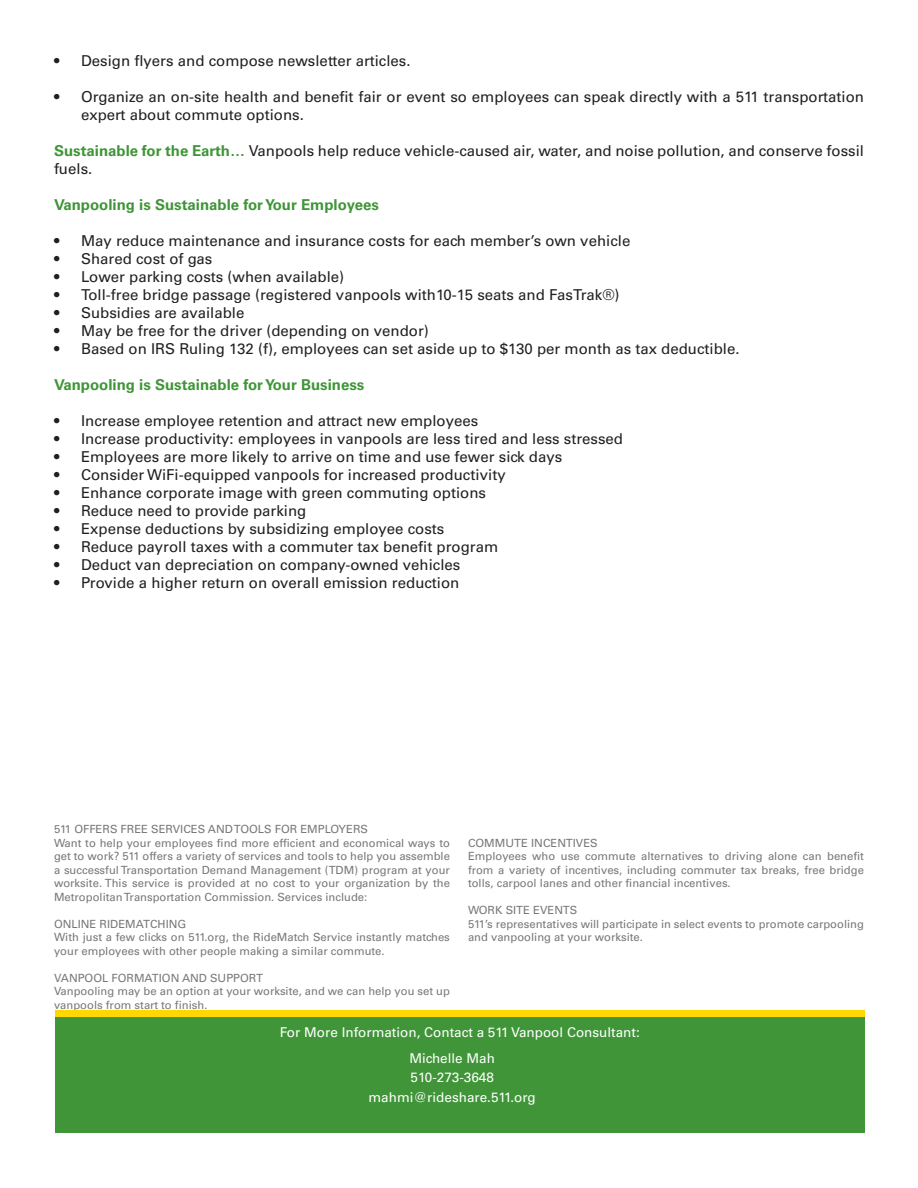
<style>
.page{position:relative;width:918px;height:1188px;background:#fff}
.page>*{position:absolute;margin:0;border:0;box-sizing:border-box;transform-origin:0 0}
.t1{font:15px/18px "Univers LT";color:#231f20}
.t2{font:700 15px "Univers LT";color:#3f9537}
.t3{font:13.5px/25.5px "Univers LT";color:#fff}
.t4{font:11.25px/13.5px "Univers LT";color:#76787b}
.s1{font-weight:700;color:#3f9537}
</style>
<div class="page">
<div style="left:55px;top:1011px;width:810px;height:28px;background:#ffd801"></div>
<div style="left:55px;top:1017px;width:810px;height:116px;background:#3f9537"></div>
<p class="t1" style="left:54px;top:52px;width:358px">• Design flyers and compose newsletter articles.</p>
<p class="t1" style="left:81px;top:88px;width:785px;text-indent:-27px">• Organize an on-site health and benefit fair or event so employees can speak directly with a 511 transportation expert about commute options.</p>
<p class="t1" style="left:54px;top:142px;width:812px"><span class="s1">Sustainable for the Earth…</span> Vanpools help reduce vehicle-caused air, water, and noise pollution, and conserve fossil fuels.</p>
<h5 class="t2" style="left:54px;top:196px;width:326px">Vanpooling is Sustainable for Your Employees</h5>
<p class="t1" style="left:54px;top:232px;width:578px">• May reduce maintenance and insurance costs for each member’s own vehicle</p>
<p class="t1" style="left:54px;top:250px;width:160px">• Shared cost of gas</p>
<p class="t1" style="left:54px;top:268px;width:292px">• Lower parking costs (when available)</p>
<p class="t1" style="left:54px;top:286px;width:567px">• Toll-free bridge passage (registered vanpools with10-15 seats and FasTrak®)</p>
<p class="t1" style="left:54px;top:304px;width:192px">• Subsidies are available</p>
<p class="t1" style="left:54px;top:322px;width:376px">• May be free for the driver (depending on vendor)</p>
<p class="t1" style="left:54px;top:340px;width:687px">• Based on IRS Ruling 132 (f), employees can set aside up to $130 per month as tax deductible.</p>
<h5 class="t2" style="left:54px;top:376px;width:312px">Vanpooling is Sustainable for Your Business</h5>
<p class="t1" style="left:54px;top:412px;width:426px">• Increase employee retention and attract new employees</p>
<p class="t1" style="left:54px;top:430px;width:571px">• Increase productivity: employees in vanpools are less tired and less stressed</p>
<p class="t1" style="left:54px;top:448px;width:510px">• Employees are more likely to arrive on time and use fewer sick days</p>
<p class="t1" style="left:54px;top:466px;width:453px">• Consider WiFi-equipped vanpools for increased productivity</p>
<p class="t1" style="left:54px;top:484px;width:434px">• Enhance corporate image with green commuting options</p>
<p class="t1" style="left:54px;top:502px;width:254px">• Reduce need to provide parking</p>
<p class="t1" style="left:54px;top:520px;width:392px">• Expense deductions by subsidizing employee costs</p>
<p class="t1" style="left:54px;top:538px;width:446px">• Reduce payroll taxes with a commuter tax benefit program</p>
<p class="t1" style="left:54px;top:556px;width:408px">• Deduct van depreciation on company-owned vehicles</p>
<p class="t1" style="left:54px;top:574px;width:407px">• Provide a higher return on overall emission reduction</p>
<p class="t4" style="left:54px;top:823px;width:397px">511 OFFERS FREE SERVICES AND TOOLS FOR EMPLOYERS<br>Want to help your employees find more efficient and economical ways to get to work? 511 offers a variety of services and tools to help you assemble a successful Transportation Demand Management (TDM) program at your worksite. This service is provided at no cost to your organization by the Metropolitan Transportation Commission. Services include:</p>
<p class="t4" style="left:54px;top:917px;width:397px">ONLINE RIDEMATCHING<br>With just a few clicks on 511.org, the RideMatch Service instantly matches your employees with other people making a similar commute.</p>
<p class="t4" style="left:54px;top:971px;width:397px">VANPOOL FORMATION AND SUPPORT<br>Vanpooling may be an option at your worksite, and we can help you set up vanpools from start to finish.</p>
<p class="t4" style="left:468px;top:836px;width:398px">COMMUTE INCENTIVES<br>Employees who use commute alternatives to driving alone can benefit from a variety of incentives, including commuter tax breaks, free bridge tolls, carpool lanes and other financial incentives.</p>
<p class="t4" style="left:468px;top:904px;width:398px">WORK SITE EVENTS<br>511’s representatives will participate in select events to promote carpooling and vanpooling at your worksite.</p>
<p class="t3" style="left:409px;top:1020px;width:232px;text-indent:-130px">For More Information, Contact a 511 Vanpool Consultant:<br>Michelle Mah</p>
<p class="t3" style="left:369px;top:1068px;width:169px;line-height:19.5px;text-align:center">510-273-3648 mahmi@rideshare.511.org</p>
</div>
